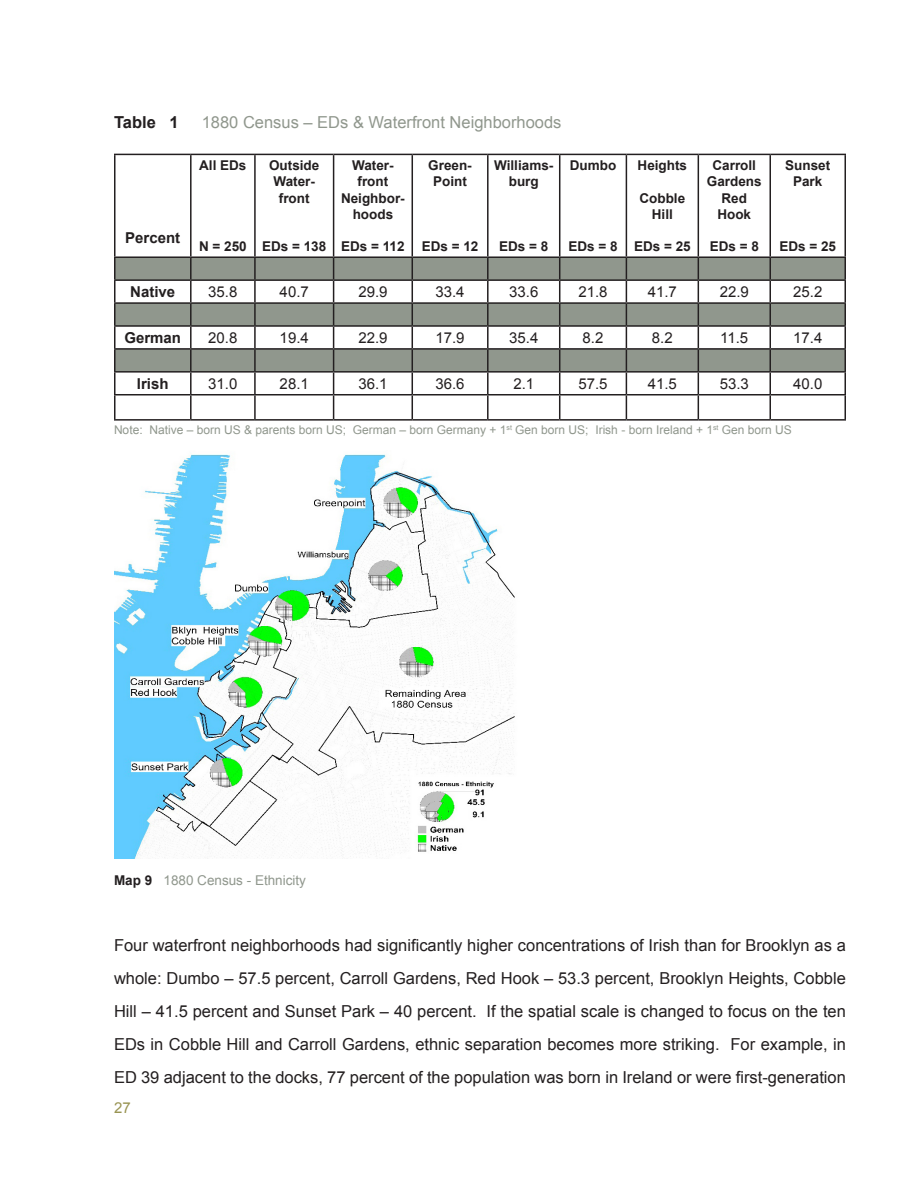
<style>
.page{position:relative;width:918px;height:1188px;background:#fff}
.page>*{position:absolute;margin:0;border:0;box-sizing:border-box;transform-origin:0 0}
.t1{font:16.5px/33px "Arial";color:#231f20;text-align:justify}
.t2{font:16.5px "Arial";color:#90978d}
.t3{font:700 16.5px "Arial";color:#231f20}
.t4{font:15px "Arial";color:#231f20}
.t5{font:700 15px "Arial";color:#231f20}
.t6{font:15px "Arial";color:#999453}
.t7{font:700 13.5px/16.2px "Arial";color:#231f20;text-align:center}
.t8{font:13.5px "Arial";color:#90978d}
.t9{font:12px "Arial";color:#90978d}
.s1{font-weight:700;color:#231f20}
</style>
<div class="page">
<hr style="left:114px;top:154px;width:77px;height:1px;background:#231f20">
<hr style="left:114px;top:155px;width:2px;height:101px;background:#231f20">
<hr style="left:191px;top:154px;width:64px;height:1px;background:#231f20">
<hr style="left:190px;top:155px;width:2px;height:101px;background:#231f20">
<hr style="left:255px;top:154px;width:79px;height:1px;background:#231f20">
<hr style="left:254px;top:155px;width:2px;height:101px;background:#231f20">
<hr style="left:334px;top:154px;width:78px;height:1px;background:#231f20">
<hr style="left:333px;top:155px;width:1px;height:101px;background:#231f20">
<hr style="left:412px;top:154px;width:76px;height:1px;background:#231f20">
<hr style="left:412px;top:155px;width:1px;height:101px;background:#231f20">
<hr style="left:488px;top:154px;width:72px;height:1px;background:#231f20">
<hr style="left:487px;top:155px;width:2px;height:101px;background:#231f20">
<hr style="left:560px;top:154px;width:66px;height:1px;background:#231f20">
<hr style="left:559px;top:155px;width:1px;height:101px;background:#231f20">
<hr style="left:626px;top:154px;width:72px;height:1px;background:#231f20">
<hr style="left:626px;top:155px;width:1px;height:101px;background:#231f20">
<hr style="left:698px;top:154px;width:72px;height:1px;background:#231f20">
<hr style="left:698px;top:155px;width:1px;height:101px;background:#231f20">
<hr style="left:770px;top:154px;width:76px;height:1px;background:#231f20">
<hr style="left:770px;top:155px;width:1px;height:101px;background:#231f20">
<hr style="left:844px;top:155px;width:2px;height:101px;background:#231f20">
<hr style="left:114px;top:256px;width:77px;height:2px;background:#231f20">
<hr style="left:114px;top:258px;width:2px;height:21px;background:#231f20">
<hr style="left:191px;top:256px;width:64px;height:2px;background:#231f20">
<hr style="left:255px;top:256px;width:79px;height:2px;background:#231f20">
<hr style="left:334px;top:256px;width:78px;height:2px;background:#231f20">
<hr style="left:412px;top:256px;width:76px;height:2px;background:#231f20">
<hr style="left:488px;top:256px;width:72px;height:2px;background:#231f20">
<hr style="left:560px;top:256px;width:66px;height:2px;background:#231f20">
<hr style="left:626px;top:256px;width:72px;height:2px;background:#231f20">
<hr style="left:698px;top:256px;width:72px;height:2px;background:#231f20">
<hr style="left:770px;top:256px;width:76px;height:2px;background:#231f20">
<hr style="left:844px;top:258px;width:2px;height:21px;background:#231f20">
<hr style="left:114px;top:279px;width:77px;height:2px;background:#231f20">
<hr style="left:114px;top:281px;width:2px;height:21px;background:#231f20">
<hr style="left:770px;top:279px;width:76px;height:2px;background:#231f20">
<hr style="left:844px;top:281px;width:2px;height:21px;background:#231f20">
<hr style="left:114px;top:302px;width:77px;height:2px;background:#231f20">
<hr style="left:114px;top:304px;width:2px;height:21px;background:#231f20">
<hr style="left:770px;top:302px;width:76px;height:2px;background:#231f20">
<hr style="left:844px;top:304px;width:2px;height:21px;background:#231f20">
<hr style="left:114px;top:325px;width:77px;height:2px;background:#231f20">
<hr style="left:114px;top:327px;width:2px;height:21px;background:#231f20">
<hr style="left:770px;top:325px;width:76px;height:2px;background:#231f20">
<hr style="left:844px;top:327px;width:2px;height:21px;background:#231f20">
<hr style="left:114px;top:348px;width:77px;height:2px;background:#231f20">
<hr style="left:114px;top:350px;width:2px;height:21px;background:#231f20">
<hr style="left:770px;top:348px;width:76px;height:2px;background:#231f20">
<hr style="left:844px;top:350px;width:2px;height:21px;background:#231f20">
<hr style="left:114px;top:371px;width:77px;height:2px;background:#231f20">
<hr style="left:114px;top:373px;width:2px;height:21px;background:#231f20">
<hr style="left:770px;top:371px;width:76px;height:2px;background:#231f20">
<hr style="left:844px;top:373px;width:2px;height:21px;background:#231f20">
<hr style="left:114px;top:394px;width:77px;height:1px;background:#231f20">
<hr style="left:114px;top:396px;width:2px;height:23px;background:#231f20">
<hr style="left:770px;top:394px;width:76px;height:1px;background:#231f20">
<svg style="left:115px;top:257px;width:730px;height:162px"></svg>
<hr style="left:844px;top:396px;width:2px;height:23px;background:#231f20">
<hr style="left:114px;top:419px;width:77px;height:2px;background:#231f20">
<hr style="left:191px;top:419px;width:64px;height:2px;background:#231f20">
<hr style="left:255px;top:419px;width:79px;height:2px;background:#231f20">
<hr style="left:334px;top:419px;width:78px;height:2px;background:#231f20">
<hr style="left:412px;top:419px;width:76px;height:2px;background:#231f20">
<hr style="left:488px;top:419px;width:72px;height:2px;background:#231f20">
<hr style="left:560px;top:419px;width:66px;height:2px;background:#231f20">
<hr style="left:626px;top:419px;width:72px;height:2px;background:#231f20">
<hr style="left:698px;top:419px;width:72px;height:2px;background:#231f20">
<hr style="left:770px;top:419px;width:76px;height:2px;background:#231f20">
<img style="left:114px;top:454px;width:401px;height:404px">
<p class="t3" style="left:114px;top:111px;width:66px">Table 1</p>
<p class="t2" style="left:202px;top:111px;width:361px">1880 Census – EDs &amp; Waterfront Neighborhoods</p>
<p class="t5" style="left:125px;top:227px;width:57px">Percent</p>
<p class="t7" style="left:199px;top:158px;width:49px">All EDs</p>
<p class="t7" style="left:199px;top:239px;width:49px">N = 250</p>
<p class="t7" style="left:269px;top:158px;width:52px">Outside<br>Water&shy;front</p>
<p class="t7" style="left:262px;top:239px;width:66px">EDs = 138</p>
<p class="t7" style="left:341px;top:158px;width:65px">Water&shy;front<br>Neighbor&shy;hoods</p>
<p class="t7" style="left:341px;top:239px;width:65px">EDs = 112</p>
<p class="t7" style="left:428px;top:158px;width:45px">Green-</p>
<p class="t7" style="left:433px;top:174px;width:35px">Point</p>
<p class="t7" style="left:494px;top:158px;width:61px">Williams&shy;burg</p>
<p class="t7" style="left:570px;top:158px;width:48px">Dumbo</p>
<p class="t7" style="left:422px;top:239px;width:58px">EDs = 12</p>
<p class="t7" style="left:499px;top:239px;width:51px">EDs = 8</p>
<p class="t7" style="left:568px;top:239px;width:51px">EDs = 8</p>
<p class="t7" style="left:638px;top:158px;width:51px">Heights</p>
<p class="t7" style="left:639px;top:190px;width:47px">Cobble<br>Hill</p>
<p class="t7" style="left:634px;top:239px;width:58px">EDs = 25</p>
<p class="t7" style="left:707px;top:158px;width:56px">Carroll<br>Gardens<br>Red<br>Hook</p>
<p class="t7" style="left:710px;top:239px;width:51px">EDs = 8</p>
<p class="t7" style="left:785px;top:158px;width:47px">Sunset<br>Park</p>
<p class="t7" style="left:779px;top:239px;width:58px">EDs = 25</p>
<p class="t5" style="left:130px;top:282px;width:47px">Native</p>
<p class="t4" style="left:208px;top:282px;width:31px">35.8</p>
<p class="t4" style="left:280px;top:282px;width:31px">40.7</p>
<p class="t4" style="left:358px;top:282px;width:31px">29.9</p>
<p class="t4" style="left:435px;top:282px;width:31px">33.4</p>
<p class="t4" style="left:509px;top:282px;width:31px">33.6</p>
<p class="t4" style="left:578px;top:282px;width:31px">21.8</p>
<p class="t4" style="left:648px;top:282px;width:31px">41.7</p>
<p class="t4" style="left:720px;top:282px;width:31px">22.9</p>
<p class="t4" style="left:793px;top:282px;width:31px">25.2</p>
<p class="t5" style="left:124px;top:328px;width:58px">German</p>
<p class="t4" style="left:208px;top:328px;width:31px">20.8</p>
<p class="t4" style="left:280px;top:328px;width:31px">19.4</p>
<p class="t4" style="left:358px;top:328px;width:31px">22.9</p>
<p class="t4" style="left:435px;top:328px;width:31px">17.9</p>
<p class="t4" style="left:509px;top:328px;width:31px">35.4</p>
<p class="t4" style="left:583px;top:328px;width:22px">8.2</p>
<p class="t4" style="left:652px;top:328px;width:22px">8.2</p>
<p class="t4" style="left:720px;top:328px;width:30px">11.5</p>
<p class="t4" style="left:793px;top:328px;width:31px">17.4</p>
<p class="t5" style="left:137px;top:374px;width:33px">Irish</p>
<p class="t4" style="left:208px;top:374px;width:31px">31.0</p>
<p class="t4" style="left:280px;top:374px;width:31px">28.1</p>
<p class="t4" style="left:358px;top:374px;width:31px">36.1</p>
<p class="t4" style="left:435px;top:374px;width:31px">36.6</p>
<p class="t4" style="left:513px;top:374px;width:22px">2.1</p>
<p class="t4" style="left:578px;top:374px;width:31px">57.5</p>
<p class="t4" style="left:648px;top:374px;width:31px">41.5</p>
<p class="t4" style="left:720px;top:374px;width:31px">53.3</p>
<p class="t4" style="left:793px;top:374px;width:31px">40.0</p>
<p class="t9" style="left:114px;top:422px;width:679px">Note: Native – born US &amp; parents born US; German – born Germany + 1<sup>st</sup> Gen born US; Irish - born Ireland + 1<sup>st</sup> Gen born US</p>
<p class="t8" style="left:114px;top:872px;width:194px"><span class="s1">Map 9</span> 1880 Census - Ethnicity</p>
<p class="t1" style="left:114px;top:929px;width:734px">Four waterfront neighborhoods had significantly higher concentrations of Irish than for Brooklyn as a whole: Dumbo – 57.5 percent, Carroll Gardens, Red Hook – 53.3 percent, Brooklyn Heights, Cobble Hill – 41.5 percent and Sunset Park – 40 percent. If the spatial scale is changed to focus on the ten EDs in Cobble Hill and Carroll Gardens, ethnic separation becomes more striking. For example, in ED 39 adjacent to the docks, 77 percent of the population was born in Ireland or were first-generation</p>
<p class="t6" style="left:114px;top:1098px;width:18px">27</p>
</div>
